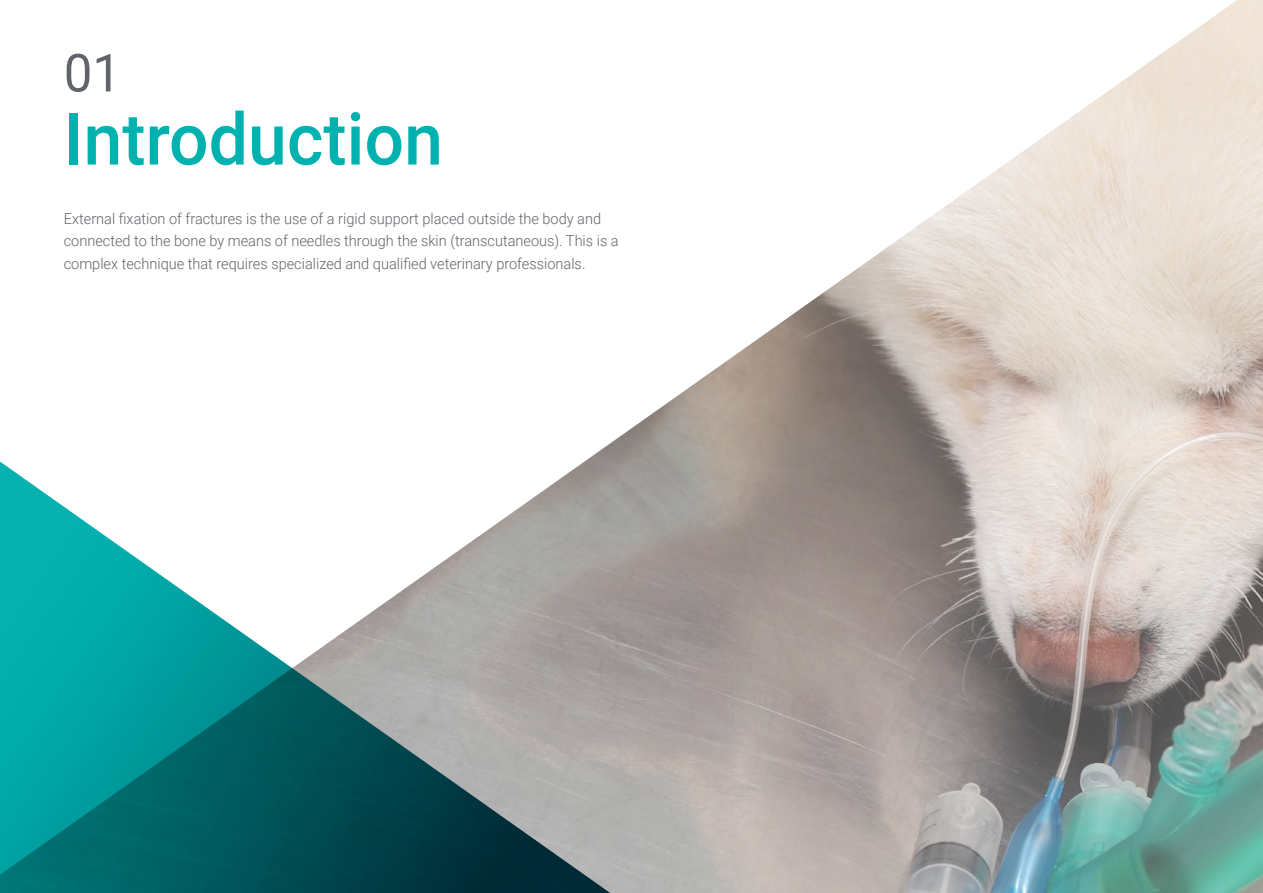
<style>
.page{position:relative;width:1263px;height:893px;background:#fff}
.page>*{position:absolute;margin:0;border:0;box-sizing:border-box;transform-origin:0 0}
.t1{font:500 72px "Roboto";color:#00b2af}
.t2{font:52.5px "Roboto";color:#61646a}
.t3{font:300 15px/22.5px "Roboto";color:#61646a}
</style>
<div class="page">
<img style="left:606px;top:0;width:657px;height:893px">
<svg style="left:0;top:446px;width:640px;height:447px"></svg>
<h2 class="t2" style="left:64px;top:36px;width:59px">01</h2>
<h1 class="t1" style="left:64px;top:89px;width:381px">Introduction</h1>
<p class="t3" style="left:64px;top:207px;width:556px">External fixation of fractures is the use of a rigid support placed outside the body and connected to the bone by means of needles through the skin (transcutaneous). This is a complex technique that requires specialized and qualified veterinary professionals.</p>
</div>
